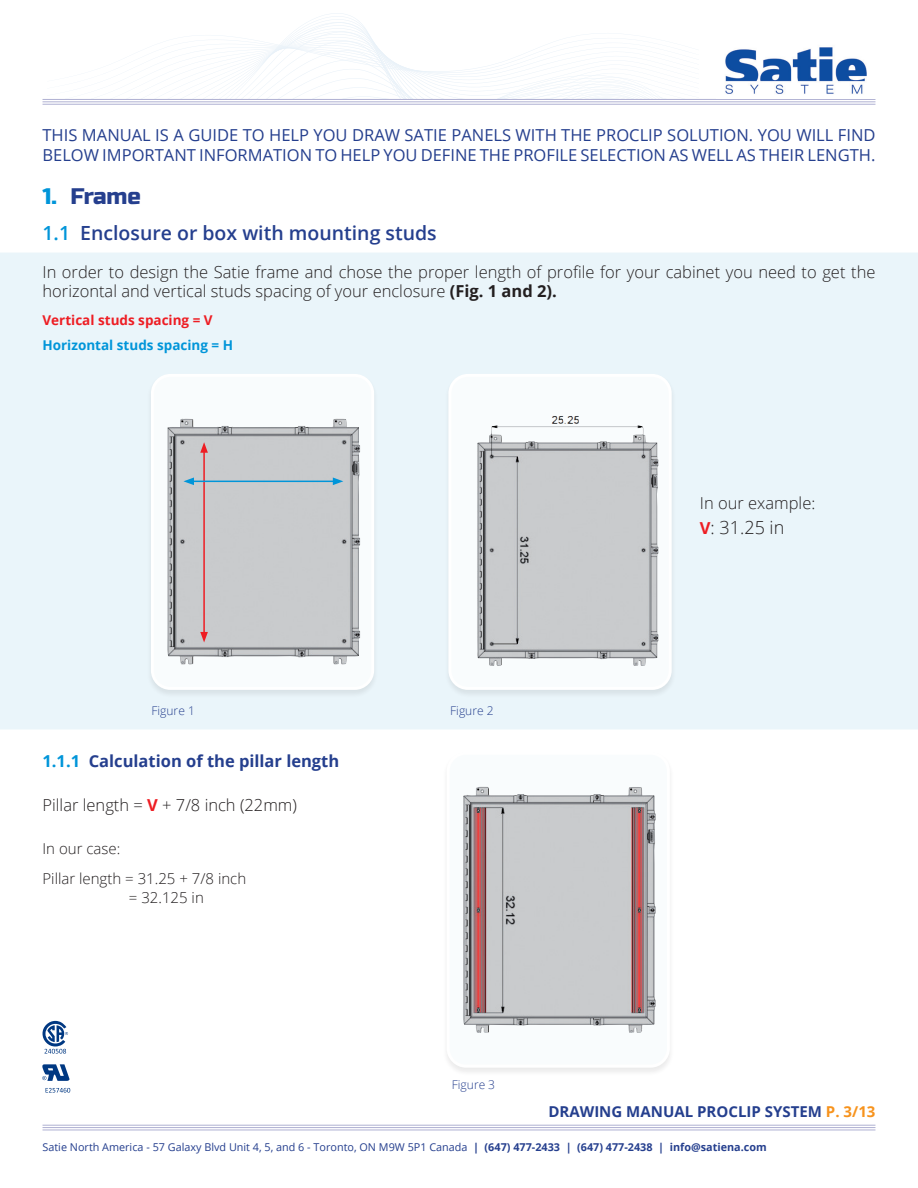
<style>
.page{position:relative;width:918px;height:1188px;background:#fff}
.page>*{position:absolute;margin:0;border:0;box-sizing:border-box;transform-origin:0 0}
.t1{font:22.5px "Russo One";letter-spacing:-.02em;color:#253f8e}
.t2{font:600 19.5px "Open Sans";color:#253f8e}
.t3{font:300 18px "Open Sans";color:#231f20}
.t4{font:300 16.5px/19.5px "Open Sans";color:#231f20}
.t5{font:16.5px/19.8px "Open Sans";color:#253f8e}
.t6{font:700 16.5px "Open Sans";color:#253f8e}
.t7{font:300 15px "Open Sans";color:#231f20}
.t8{font:700 15px "Open Sans";color:#253f8e}
.t9{font:700 13.5px "Open Sans";color:#0095d9}
.t10{font:700 13.5px "Open Sans";color:#ee1d23}
.t11{font:300 12px "Open Sans";color:#253f8e}
.t12{font:10.8px "Open Sans";color:#253f8e}
.s1{color:#0095d9}
.s2{font-weight:700}
.s3{font-weight:700;color:#ee1d23}
.s4{font-weight:700;font-size:16.5px;color:#ee1d23}
.s5{color:#f7931d}
</style>
<div class="page">
<div style="left:0;top:253px;width:918px;height:476px;background:#eaf5fa"></div>
<hr style="left:43px;top:101px;width:832px;height:1px;background:#afb0d2">
<hr style="left:43px;top:99px;width:832px;height:1px;background:#afb0d2">
<hr style="left:43px;top:104px;width:832px;height:1px;background:#afb0d2">
<img style="left:725px;top:47px;width:142px;height:47px">
<svg style="left:42px;top:1064px;width:27px;height:17px"></svg>
<svg style="left:46px;top:1088px;width:24px;height:5px"></svg>
<svg style="left:43px;top:1021px;width:25px;height:33px"></svg>
<hr style="left:43px;top:1127px;width:832px;height:1px;background:#afb0d2">
<hr style="left:43px;top:1125px;width:832px;height:1px;background:#afb0d2">
<hr style="left:43px;top:1130px;width:832px;height:1px;background:#afb0d2">
<div style="left:442px;top:751px;width:232px;height:325px;background:#f9f9f9"></div>
<div style="left:448px;top:753px;width:220px;height:313px;background:#f9fcfd;border-radius:18px"></div>
<img style="left:463px;top:787px;width:193px;height:246px">
<div style="left:447px;top:752px;width:223px;height:316px;border:3px solid #fff;border-radius:18px"></div>
<div style="left:146px;top:374px;width:232px;height:325px;background:#e5eff4"></div>
<div style="left:152px;top:375px;width:221px;height:313px;background:#f9fcfd;border-radius:18px"></div>
<img style="left:167px;top:418px;width:193px;height:247px">
<div style="left:151px;top:374px;width:223px;height:316px;border:3px solid #fff;border-radius:18px"></div>
<div style="left:444px;top:374px;width:232px;height:325px;background:#e5eff4"></div>
<div style="left:450px;top:375px;width:220px;height:313px;background:#f9fcfd;border-radius:18px"></div>
<img style="left:477px;top:416px;width:181px;height:250px">
<div style="left:448px;top:374px;width:224px;height:316px;border:3px solid #fff;border-radius:18px"></div>
<hr style="left:203px;top:450px;width:2px;height:184px;background:#ee1d23">
<svg style="left:200px;top:442px;width:8px;height:11px"></svg>
<svg style="left:200px;top:632px;width:8px;height:10px"></svg>
<hr style="left:192px;top:481px;width:143px;height:1px;background:#0095d9">
<svg style="left:333px;top:477px;width:10px;height:8px"></svg>
<svg style="left:183px;top:477px;width:11px;height:8px"></svg>
<svg style="left:293px;top:22px;width:75px;height:10px"></svg>
<svg style="left:66px;top:32px;width:619px;height:67px"></svg>
<p class="t5" style="left:43px;top:125px;width:835px">THIS MANUAL IS A GUIDE TO HELP YOU DRAW SATIE PANELS WITH THE PROCLIP SOLUTION. YOU WILL FIND<br>BELOW IMPORTANT INFORMATION TO HELP YOU DEFINE THE PROFILE SELECTION AS WELL AS THEIR LENGTH.</p>
<p class="t1" style="left:43px;top:183px;width:100px"><span class="s1">1.</span> Frame</p>
<p class="t2" style="left:43px;top:220px;width:396px"><span class="s1">1.1</span> Enclosure or box with mounting studs</p>
<p class="t4" style="left:43px;top:262px;width:834px">In order to design the Satie frame and chose the proper length of profile for your cabinet you need to get the horizontal and vertical studs spacing of your enclosure <span class="s2">(Fig. 1 and 2).</span></p>
<p class="t10" style="left:43px;top:311px;width:172px">Vertical studs spacing = V</p>
<p class="t9" style="left:43px;top:336px;width:192px">Horizontal studs spacing = H</p>
<p class="t11" style="left:152px;top:702px;width:45px">Figure 1</p>
<p class="t6" style="left:43px;top:750px;width:298px"><span class="s1">1.1.1</span> Calculation of the pillar length</p>
<p class="t4" style="left:43px;top:795px;width:256px">Pillar length = <span class="s3">V</span> + 7/8 inch (22mm)</p>
<p class="t7" style="left:43px;top:838px;width:79px">In our case:</p>
<p class="t7" style="left:43px;top:868px;width:205px">Pillar length = 31.25 + 7/8 inch</p>
<p class="t7" style="left:129px;top:887px;width:76px">= 32.125 in</p>
<p class="t11" style="left:450px;top:702px;width:45px">Figure 2</p>
<p class="t4" style="left:700px;top:493px;width:117px">In our example:</p>
<p class="t3" style="left:700px;top:516px;width:86px"><span class="s4">V</span>: 31.25 in</p>
<p class="t11" style="left:452px;top:1077px;width:45px">Figure 3</p>
<p class="t8" style="left:548px;top:1101px;width:329px">DRAWING MANUAL PROCLIP SYSTEM <span class="s5">P. 3/13</span></p>
<p class="t12" style="left:43px;top:1140px;width:726px">Satie North America - 57 Galaxy Blvd Unit 4, 5, and 6 - Toronto, ON M9W 5P1 Canada <span class="s2">| (647) 477-2433 | (647) 477-2438 | info@satiena.com</span></p>
</div>
